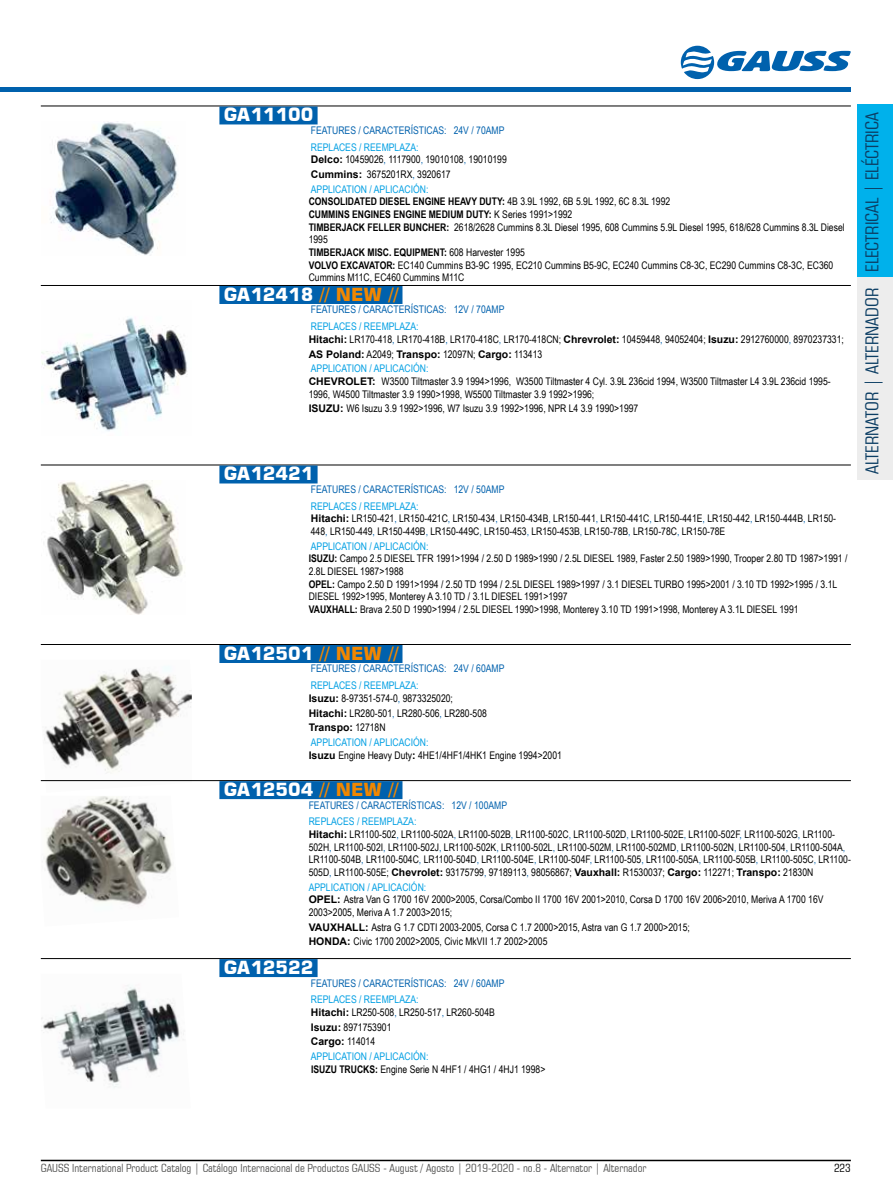
<style>
.page{position:relative;width:893px;height:1191px;background:#fff}
.page>*{position:absolute;margin:0;border:0;box-sizing:border-box;transform-origin:0 0}
.t1{font:700 18px "Square 721 BT";color:#fff}
.t2{font:condensed 18px "Square 721 BT";color:#0c3e64}
.t3{font:condensed 11.25px "Square 721 BT";color:#575756}
.t4{font:condensed 11.25px "Square 721 BT";color:#000}
.t5{font:10.5px/12.6px "Arial Narrow";color:#000}
.t6{font:10.5px "Arial Narrow";color:#0061ad}
.t7{font:700 10.5px "Arial";color:#000}
.t8{font:10.5px/14.7px "Arial Narrow";color:#009fe3}
.s1{color:#009fe3}
.s2{font-family:"Arial";font-weight:700}
.s3{color:#0061ad}
.s4{font-family:"Arial";font-weight:700;color:#000}
.s5{color:#000}
.s6{font-weight:700}
.s7{color:#f18700}
.s8{font-family:"Arial Narrow";font-weight:400}
</style>
<div class="page">
<hr style="left:41px;top:1159px;width:810px;height:2px;background:#000">
<div style="left:857px;top:104px;width:36px;height:174px;background:#00b1eb"></div>
<div style="left:857px;top:278px;width:36px;height:202px;background:#ededed"></div>
<hr style="left:0;top:87px;width:851px;height:4px;background:#0061ad">
<svg style="left:681px;top:46px;width:170px;height:33px"></svg>
<hr style="left:41px;top:106px;width:810px;height:1px;background:#000">
<div style="left:219px;top:106px;width:99px;height:18px;background:#0061ad"></div>
<img style="left:51px;top:121px;width:127px;height:134px">
<hr style="left:41px;top:285px;width:810px;height:1px;background:#000">
<div style="left:219px;top:286px;width:183px;height:18px;background:#0061ad"></div>
<img style="left:41px;top:317px;width:146px;height:114px">
<hr style="left:41px;top:464px;width:810px;height:1px;background:#000">
<div style="left:219px;top:465px;width:99px;height:18px;background:#0061ad"></div>
<img style="left:43px;top:480px;width:142px;height:135px">
<hr style="left:41px;top:644px;width:810px;height:1px;background:#000">
<div style="left:219px;top:645px;width:183px;height:18px;background:#0061ad"></div>
<img style="left:41px;top:666px;width:151px;height:116px">
<hr style="left:41px;top:780px;width:810px;height:1px;background:#000">
<div style="left:219px;top:781px;width:183px;height:18px;background:#0061ad"></div>
<img style="left:42px;top:796px;width:131px;height:110px">
<hr style="left:41px;top:958px;width:810px;height:1px;background:#000">
<div style="left:219px;top:959px;width:99px;height:18px;background:#0061ad"></div>
<img style="left:41px;top:985px;width:143px;height:103px">
<h1 class="t1" style="left:224px;top:104px;width:91px">GA11100</h1>
<p class="t6" style="left:311px;top:123px;width:195px">FEATURES / CARACTERÍSTICAS: 24V / 70AMP</p>
<p class="t5" style="left:311px;top:140px;width:198px"><span class="s1">REPLACES / REEMPLAZA:<br></span><span class="s2">Delco:</span> 10459026<span class="s3">,</span> 1117900<span class="s3">,</span> 19010108<span class="s3">,</span> 19010199</p>
<p class="t8" style="left:311px;top:167px;width:141px"><span class="s4">Cummins:</span> <span class="s5">3675201RX</span><span class="s3">,</span> <span class="s5">3920617<br></span>APPLICATION / APLICACIÓN:</p>
<p class="t5" style="left:309px;top:195px;width:537px"><span class="s6">CONSOLIDATED DIESEL ENGINE HEAVY DUTY:</span> 4B 3.9L 1992, 6B 5.9L 1992, 6C 8.3L 1992<br><span class="s6">CUMMINS ENGINES ENGINE MEDIUM DUTY:</span> K Series 1991&gt;1992<br><span class="s6">TIMBERJACK FELLER BUNCHER:</span> 2618/2628 Cummins 8.3L Diesel 1995, 608 Cummins 5.9L Diesel 1995, 618/628 Cummins 8.3L Diesel 1995<br><span class="s6">TIMBERJACK MISC. EQUIPMENT:</span> 608 Harvester 1995<br><span class="s6">VOLVO EXCAVATOR:</span> EC140 Cummins B3-9C 1995, EC210 Cummins B5-9C, EC240 Cummins C8-3C, EC290 Cummins C8-3C, EC360<br>Cummins M11C, EC460 Cummins M11C</p>
<h1 class="t1" style="left:224px;top:283px;width:176px">GA12418 <span class="s7">// NEW //</span></h1>
<p class="t6" style="left:311px;top:302px;width:195px">FEATURES / CARACTERÍSTICAS: 12V / 70AMP</p>
<p class="t5" style="left:309px;top:320px;width:537px"><span class="s1">REPLACES / REEMPLAZA:<br></span><span class="s2">Hitachi:</span> LR170-418<span class="s3">,</span> LR170-418B<span class="s3">,</span> LR170-418C<span class="s3">,</span> LR170-418CN; <span class="s2">Chrevrolet:</span> 10459448<span class="s3">,</span> 94052404; <span class="s2">Isuzu:</span> 2912760000<span class="s3">,</span> 8970237331;</p>
<p class="t7" style="left:309px;top:346px;width:235px">AS Poland: <span class="s8">A2049;</span> Transpo: <span class="s8">12097N;</span> Cargo: <span class="s8">113413</span></p>
<p class="t5" style="left:309px;top:362px;width:523px"><span class="s1">APPLICATION / APLICACIÓN:<br></span><span class="s2">CHEVROLET:</span> W3500 Tiltmaster 3.9 1994&gt;1996, W3500 Tiltmaster 4 Cyl. 3.9L 236cid 1994, W3500 Tiltmaster L4 3.9L 236cid 1995-<br>1996, W4500 Tiltmaster 3.9 1990&gt;1998, W5500 Tiltmaster 3.9 1992&gt;1996;</p>
<p class="t5" style="left:309px;top:402px;width:331px"><span class="s2">ISUZU:</span> W6 Isuzu 3.9 1992&gt;1996, W7 Isuzu 3.9 1992&gt;1996, NPR L4 3.9 1990&gt;1997</p>
<h1 class="t1" style="left:224px;top:463px;width:91px">GA12421</h1>
<p class="t6" style="left:311px;top:481px;width:195px">FEATURES / CARACTERÍSTICAS: 12V / 50AMP</p>
<p class="t5" style="left:311px;top:499px;width:527px"><span class="s1">REPLACES / REEMPLAZA:<br></span><span class="s2">Hitachi:</span> LR150-421<span class="s3">,</span> LR150-421C<span class="s3">,</span> LR150-434<span class="s3">,</span> LR150-434B<span class="s3">,</span> LR150-441<span class="s3">,</span> LR150-441C<span class="s3">,</span> LR150-441E<span class="s3">,</span> LR150-442<span class="s3">,</span> LR150-444B<span class="s3">,</span> LR150-<br>448<span class="s3">,</span> LR150-449<span class="s3">,</span> LR150-449B<span class="s3">,</span> LR150-449C<span class="s3">,</span> LR150-453<span class="s3">,</span> LR150-453B<span class="s3">,</span> LR150-78B<span class="s3">,</span> LR150-78C<span class="s3">,</span> LR150-78E</p>
<p class="t5" style="left:309px;top:539px;width:540px"><span class="s1">APPLICATION / APLICACIÓN:<br></span><span class="s6">ISUZU:</span> Campo 2.5 DIESEL TFR 1991&gt;1994 / 2.50 D 1989&gt;1990 / 2.5L DIESEL 1989, Faster 2.50 1989&gt;1990, Trooper 2.80 TD 1987&gt;1991 / 2.8L DIESEL 1987&gt;1988<br><span class="s6">OPEL:</span> Campo 2.50 D 1991&gt;1994 / 2.50 TD 1994 / 2.5L DIESEL 1989&gt;1997 / 3.1 DIESEL TURBO 1995&gt;2001 / 3.10 TD 1992&gt;1995 / 3.1L DIESEL 1992&gt;1995, Monterey A 3.10 TD / 3.1L DIESEL 1991&gt;1997<br><span class="s6">VAUXHALL:</span> Brava 2.50 D 1990&gt;1994 / 2.5L DIESEL 1990&gt;1998, Monterey 3.10 TD 1991&gt;1998, Monterey A 3.1L DIESEL 1991</p>
<h1 class="t1" style="left:224px;top:642px;width:176px">GA12501 <span class="s7">// NEW //</span></h1>
<p class="t6" style="left:311px;top:661px;width:195px">FEATURES / CARACTERÍSTICAS: 24V / 60AMP</p>
<p class="t5" style="left:309px;top:679px;width:146px"><span class="s1">REPLACES / REEMPLAZA:<br></span><span class="s2">Isuzu:</span> 8-97351-574-0<span class="s3">,</span> 9873325020;</p>
<p class="t5" style="left:309px;top:706px;width:180px"><span class="s2">Hitachi:</span> LR280-501<span class="s3">,</span> LR280-506<span class="s3">,</span> LR280-508</p>
<p class="t7" style="left:309px;top:720px;width:78px">Transpo: <span class="s8">12718N</span></p>
<p class="t5" style="left:309px;top:735px;width:255px"><span class="s1">APPLICATION / APLICACIÓN:<br></span><span class="s2">Isuzu</span> Engine Heavy Duty<span class="s2">:</span> 4HE1/4HF1/4HK1 Engine 1994&gt;2001</p>
<h1 class="t1" style="left:224px;top:778px;width:176px">GA12504 <span class="s7">// NEW //</span></h1>
<p class="t6" style="left:309px;top:797px;width:200px">FEATURES / CARACTERÍSTICAS: 12V / 100AMP</p>
<p class="t5" style="left:309px;top:815px;width:544px"><span class="s1">REPLACES / REEMPLAZA:<br></span><span class="s2">Hitachi:</span> LR1100-502<span class="s3">,</span> LR1100-502A<span class="s3">,</span> LR1100-502B<span class="s3">,</span> LR1100-502C<span class="s3">,</span> LR1100-502D<span class="s3">,</span> LR1100-502E<span class="s3">,</span> LR1100-502F<span class="s3">,</span> LR1100-502G<span class="s3">,</span> LR1100- 502H<span class="s3">,</span> LR1100-502I<span class="s3">,</span> LR1100-502J<span class="s3">,</span> LR1100-502K<span class="s3">,</span> LR1100-502L<span class="s3">,</span> LR1100-502M<span class="s3">,</span> LR1100-502MD<span class="s3">,</span> LR1100-502N<span class="s3">,</span> LR1100-504<span class="s3">,</span> LR1100-504A<span class="s3">, </span>LR1100-504B<span class="s3">,</span> LR1100-504C<span class="s3">,</span> LR1100-504D<span class="s3">,</span> LR1100-504E<span class="s3">,</span> LR1100-504F<span class="s3">,</span> LR1100-505<span class="s3">,</span> LR1100-505A<span class="s3">,</span> LR1100-505B<span class="s3">,</span> LR1100-505C<span class="s3">,</span> LR1100- 505D<span class="s3">,</span> LR1100-505E; <span class="s2">Chevrolet:</span> 93175799<span class="s3">,</span> 97189113<span class="s3">,</span> 98056867; <span class="s2">Vauxhall:</span> R1530037; <span class="s2">Cargo:</span> 112271; <span class="s2">Transpo:</span> 21830N</p>
<p class="t5" style="left:309px;top:880px;width:516px"><span class="s1">APPLICATION / APLICACIÓN:<br></span><span class="s2">OPEL:</span> Astra Van G 1700 16V 2000&gt;2005, Corsa/Combo II 1700 16V 2001&gt;2010, Corsa D 1700 16V 2006&gt;2010, Meriva A 1700 16V<br>2003&gt;2005, Meriva A 1.7 2003&gt;2015;</p>
<p class="t5" style="left:309px;top:919px;width:383px;line-height:14.7px"><span class="s2">VAUXHALL:</span> Astra G 1.7 CDTI 2003-2005, Corsa C 1.7 2000&gt;2015, Astra van G 1.7 2000&gt;2015;<br><span class="s2">HONDA:</span> Civic 1700 2002&gt;2005, Civic MkVII 1.7 2002&gt;2005</p>
<h1 class="t1" style="left:224px;top:956px;width:91px">GA12522</h1>
<p class="t6" style="left:311px;top:975px;width:195px">FEATURES / CARACTERÍSTICAS: 24V / 60AMP</p>
<p class="t5" style="left:311px;top:993px;width:186px"><span class="s1">REPLACES / REEMPLAZA:<br></span><span class="s2">Hitachi:</span> LR250-508<span class="s3">,</span> LR250-517<span class="s3">,</span> LR260-504B</p>
<p class="t5" style="left:311px;top:1020px;width:82px"><span class="s2">Isuzu:</span> 8971753901</p>
<p class="t7" style="left:311px;top:1034px;width:66px">Cargo: <span class="s8">114014</span></p>
<p class="t5" style="left:311px;top:1049px;width:236px"><span class="s1">APPLICATION / APLICACIÓN:<br></span><span class="s6">ISUZU TRUCKS:</span> Engine Serie N 4HF1 / 4HG1 / 4HJ1 1998&gt;</p>
<h1 class="t2" style="left:861px;top:271px;width:160px;rotate:-90deg">ELECTRICAL | ELÉCTRICA</h1>
<h1 class="t2" style="left:861px;top:474px;width:187px;rotate:-90deg">ALTERNATOR | ALTERNADOR</h1>
<p class="t3" style="left:41px;top:1161px;width:607px">GAUSS International Product Catalog | Catálogo Internacional de Productos GAUSS - August / Agosto | 2019-2020 - no.8 - Alternator | Alternador</p>
<p class="t4" style="left:834px;top:1161px;width:18px">223</p>
</div>
